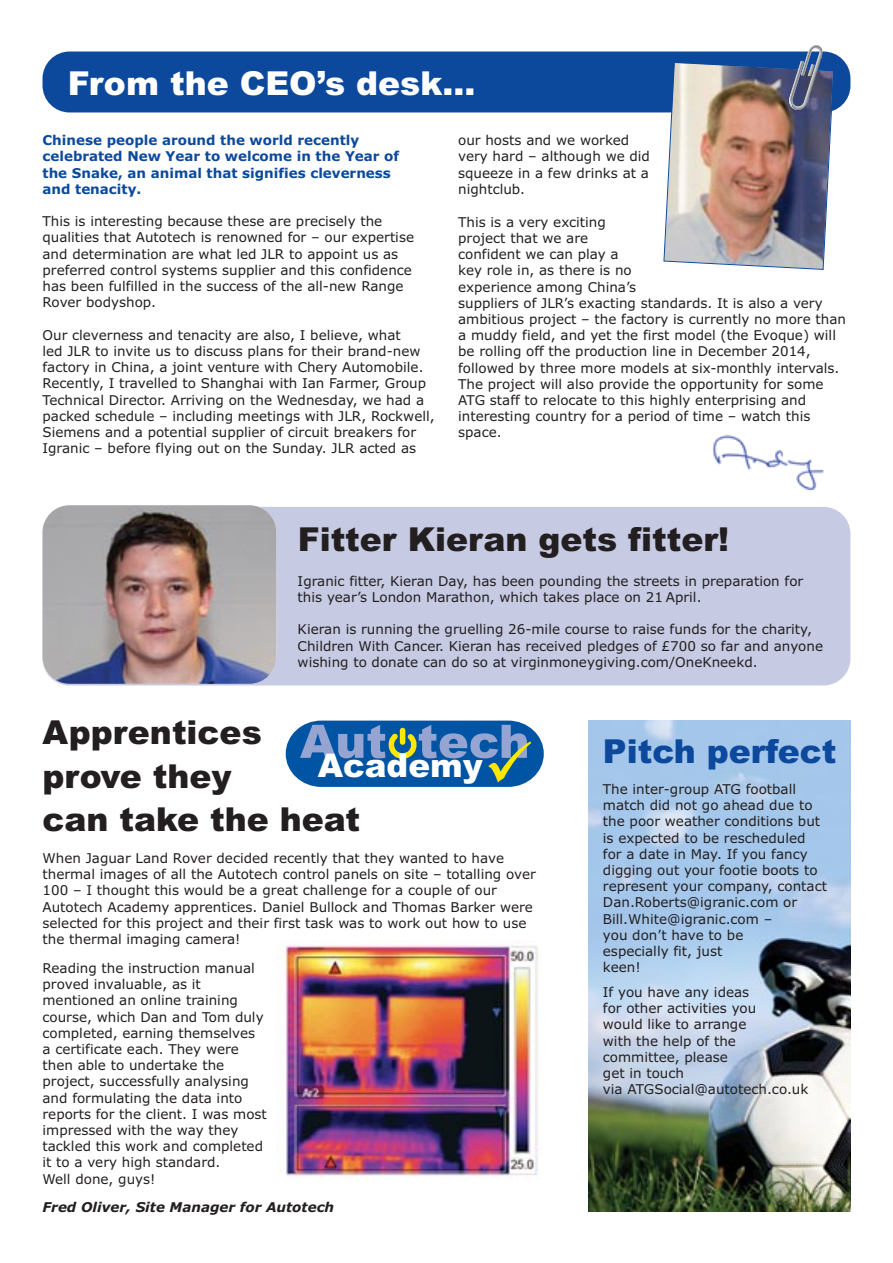
<style>
.page{position:relative;width:893px;height:1263px;background:#fff}
.page>*{position:absolute;margin:0;border:0;box-sizing:border-box;transform-origin:0 0}
.t1{font:900 33px/43.5px "Arial";color:#231f20}
.t2{font:900 33px "Arial";color:#fff}
.t3{font:900 33px "Arial";color:#0c499c}
.t4{font:900 32.55px "Arial";color:#fff}
.t5{font:13.5px/16.2px "Verdana";color:#231f20}
.t6{font:700 13.5px/16.2px "Verdana";color:#0c499c}
.t7{font:italic 700 13.5px "Verdana";color:#231f20}
</style>
<div class="page">
<div style="left:43px;top:52px;width:807px;height:60px;background:#0c499c;border-radius:27px"></div>
<img style="left:276px;top:940px;width:262px;height:239px">
<img style="left:713px;top:434px;width:111px;height:57px">
<img style="left:663px;top:45px;width:171px;height:225px">
<img style="left:589px;top:720px;width:261px;height:492px">
<div style="left:43px;top:507px;width:807px;height:178px;background:#c6cae3;border-radius:27px"></div>
<img style="left:43px;top:505px;width:233px;height:179px;border-radius:27px">
<svg style="left:286px;top:721px;width:258px;height:66px;background:#3271ae"></svg>
<h1 class="t2" style="left:68px;top:71px;width:409px">From the CEO’s desk…</h1>
<p class="t6" style="left:43px;top:133px;width:358px">Chinese people around the world recently celebrated New Year to welcome in the Year of the Snake, an animal that signifies cleverness and tenacity.</p>
<p class="t5" style="left:43px;top:214px;width:373px">This is interesting because these are precisely the qualities that Autotech is renowned for – our expertise and determination are what led JLR to appoint us as preferred control systems supplier and this confidence has been fulfilled in the success of the all-new Range Rover bodyshop.</p>
<p class="t5" style="left:43px;top:328px;width:394px">Our cleverness and tenacity are also, I believe, what<br>led JLR to invite us to discuss plans for their brand-new factory in China, a joint venture with Chery Automobile.<br>Recently, I travelled to Shanghai with Ian Farmer, Group Technical Director. Arriving on the Wednesday, we had a packed schedule – including meetings with JLR, Rockwell, Siemens and a potential supplier of circuit breakers for Igranic – before flying out on the Sunday. JLR acted as</p>
<p class="t5" style="left:458px;top:133px;width:193px">our hosts and we worked very hard – although we did squeeze in a few drinks at a nightclub.</p>
<p class="t5" style="left:458px;top:215px;width:389px">This is a very exciting<br>project that we are<br>confident we can play a<br>key role in, as there is no<br>experience among China’s<br>suppliers of JLR’s exacting standards. It is also a very ambitious project – the factory is currently no more than a muddy field, and yet the first model (the Evoque) will be rolling off the production line in December 2014, followed by three more models at six-monthly intervals.<br>The project will also provide the opportunity for some ATG staff to relocate to this highly enterprising and interesting country for a period of time – watch this space.</p>
<h1 class="t1" style="left:298px;top:521px;width:433px">Fitter Kieran gets fitter!</h1>
<p class="t5" style="left:298px;top:574px;width:507px">Igranic fitter, Kieran Day, has been pounding the streets in preparation for this year’s London Marathon, which takes place on 21 April.</p>
<p class="t5" style="left:298px;top:622px;width:527px">Kieran is running the gruelling 26-mile course to raise funds for the charity,<br>Children With Cancer. Kieran has received pledges of £700 so far and anyone wishing to donate can do so at virginmoneygiving.com/OneKneekd.</p>
<h1 class="t1" style="left:43px;top:714px;width:319px">Apprentices prove they<br>can take the heat</h1>
<h2 class="t4" style="left:318px;top:747px;width:166px">Academy</h2>
<p class="t5" style="left:43px;top:851px;width:495px">When Jaguar Land Rover decided recently that they wanted to have thermal images of all the Autotech control panels on site – totalling over 100 – I thought this would be a great challenge for a couple of our Autotech Academy apprentices. Daniel Bullock and Thomas Barker were selected for this project and their first task was to work out how to use the thermal imaging camera!</p>
<p class="t5" style="left:43px;top:961px;width:226px">Reading the instruction manual proved invaluable, as it mentioned an online training course, which Dan and Tom duly completed, earning themselves<br>a certificate each. They were then able to undertake the project, successfully analysing and formulating the data into reports for the client. I was most impressed with the way they tackled this work and completed it to a very high standard.<br>Well done, guys!</p>
<p class="t7" style="left:43px;top:1202px;width:293px">Fred Oliver, Site Manager for Autotech</p>
<h1 class="t3" style="left:603px;top:739px;width:235px">Pitch perfect</h1>
<p class="t5" style="left:603px;top:782px;width:226px">The inter-group ATG football match did not go ahead due to the poor weather conditions but is expected to be rescheduled for a date in May. If you fancy digging out your footie boots to represent your company, contact<br>Dan.Roberts@igranic.com or<br>Bill.White@igranic.com –<br>you don’t have to be<br>especially fit, just<br>keen!</p>
<p class="t5" style="left:603px;top:985px;width:207px">If you have any ideas<br>for other activities you<br>would like to arrange<br>with the help of the committee, please<br>get in touch<br>via ATGSocial@autotech.co.uk</p>
</div>
